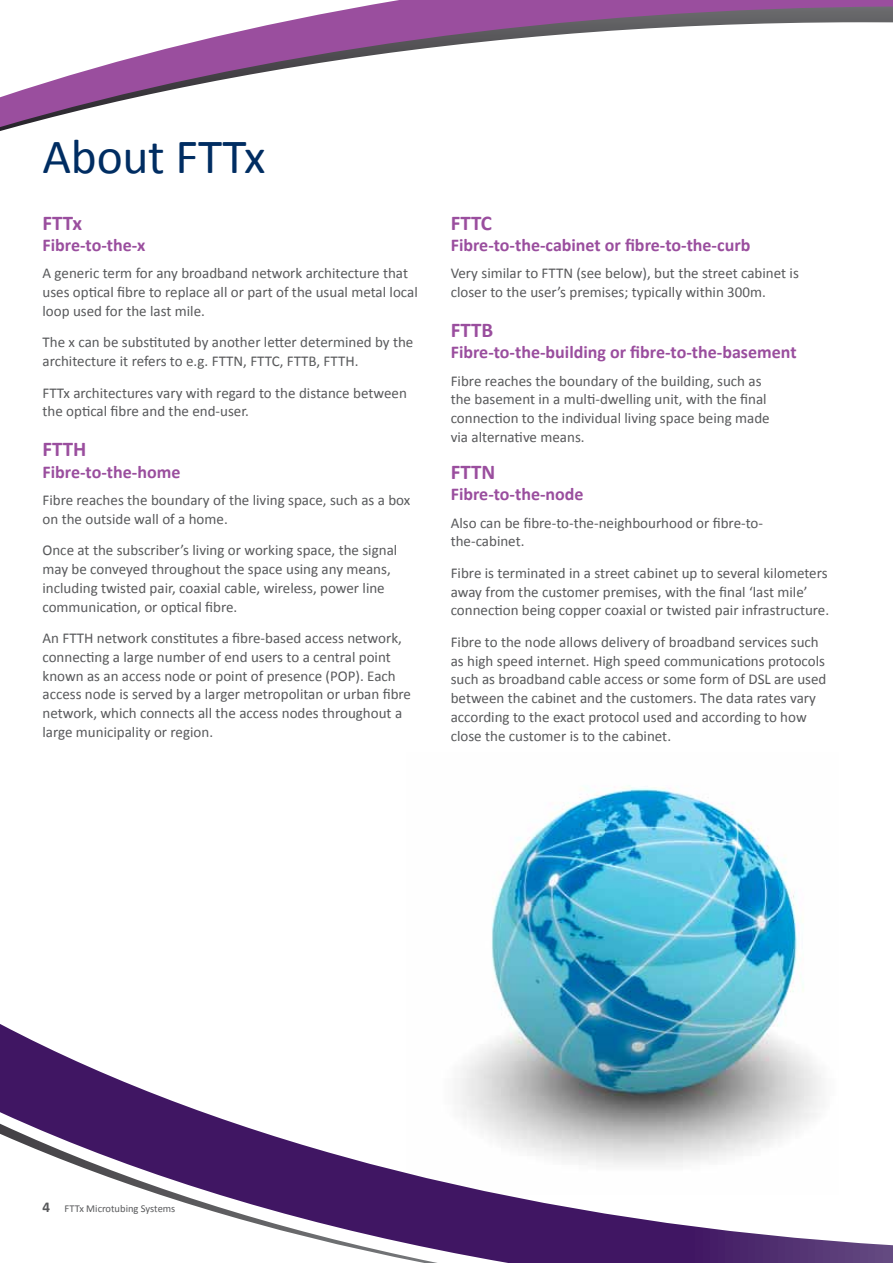
<style>
.page{position:relative;width:893px;height:1263px;background:#fff}
.page>*{position:absolute;margin:0;border:0;box-sizing:border-box;transform-origin:0 0}
.t1{font:49.5px "Calibri";letter-spacing:-.005em;color:#002d62}
.t2{font:700 21px "Calibri";color:#9a4e9e}
.t3{font:700 18px "Calibri";color:#9a4e9e}
.t4{font:15px/18.8px "Calibri";color:#58595b}
.t5{font:10.5px "Calibri";color:#58595b}
.s1{font-weight:700;font-size:15px}
</style>
<div class="page">
<svg style="left:0;top:0;width:893px;height:127px"></svg>
<img style="left:491px;top:785px;width:313px;height:239px">
<svg style="left:0;top:1024px;width:893px;height:239px"></svg>
<svg style="left:0;top:1124px;width:438px;height:139px"></svg>
<h1 class="t1" style="left:43px;top:126px;width:225px">About FTTx</h1>
<h2 class="t2" style="left:43px;top:209px;width:41px">FTTx</h2>
<p class="t3" style="left:43px;top:234px;width:104px">Fibre-to-the-x</p>
<p class="t4" style="left:43px;top:263px;width:377px">A generic term for any broadband network architecture that uses optical fibre to replace all or part of the usual metal local loop used for the last mile.</p>
<p class="t4" style="left:43px;top:332px;width:372px">The x can be substituted by another letter determined by the architecture it refers to e.g. FTTN, FTTC, FTTB, FTTH.</p>
<p class="t4" style="left:43px;top:383px;width:366px">FTTx architectures vary with regard to the distance between the optical fibre and the end-user.</p>
<h2 class="t2" style="left:43px;top:436px;width:45px">FTTH</h2>
<p class="t3" style="left:43px;top:461px;width:139px">Fibre-to-the-home</p>
<p class="t4" style="left:43px;top:490px;width:369px">Fibre reaches the boundary of the living space, such as a box on the outside wall of a home.</p>
<p class="t4" style="left:43px;top:540px;width:356px">Once at the subscriber’s living or working space, the signal may be conveyed throughout the space using any means, including twisted pair, coaxial cable, wireless, power line communication, or optical fibre.</p>
<p class="t4" style="left:43px;top:628px;width:370px">An FTTH network constitutes a fibre-based access network, connecting a large number of end users to a central point known as an access node or point of presence (POP). Each access node is served by a larger metropolitan or urban fibre network, which connects all the access nodes throughout a large municipality or region.</p>
<h2 class="t2" style="left:451px;top:209px;width:43px">FTTC</h2>
<p class="t3" style="left:451px;top:234px;width:301px">Fibre-to-the-cabinet or fibre-to-the-curb</p>
<p class="t4" style="left:451px;top:263px;width:350px">Very similar to FTTN (see below), but the street cabinet is closer to the user’s premises; typically within 300m.</p>
<h2 class="t2" style="left:451px;top:317px;width:44px">FTTB</h2>
<p class="t3" style="left:451px;top:341px;width:347px">Fibre-to-the-building or fibre-to-the-basement</p>
<p class="t4" style="left:451px;top:371px;width:320px">Fibre reaches the boundary of the building, such as the basement in a multi-dwelling unit, with the final connection to the individual living space being made via alternative means.</p>
<h2 class="t2" style="left:451px;top:459px;width:46px">FTTN</h2>
<p class="t3" style="left:451px;top:483px;width:134px">Fibre-to-the-node</p>
<p class="t4" style="left:451px;top:512px;width:314px">Also can be fibre-to-the-neighbourhood or fibre-to&shy;the-cabinet.</p>
<p class="t4" style="left:451px;top:563px;width:380px">Fibre is terminated in a street cabinet up to several kilometers away from the customer premises, with the final ‘last mile’ connection being copper coaxial or twisted pair infrastructure.</p>
<p class="t4" style="left:451px;top:632px;width:377px">Fibre to the node allows delivery of broadband services such as high speed internet. High speed communications protocols such as broadband cable access or some form of DSL are used between the cabinet and the customers. The data rates vary according to the exact protocol used and according to how close the customer is to the cabinet.</p>
<p class="t5" style="left:43px;top:1202px;width:134px"><span class="s1">4</span> FTTx Microtubing Systems</p>
</div>
